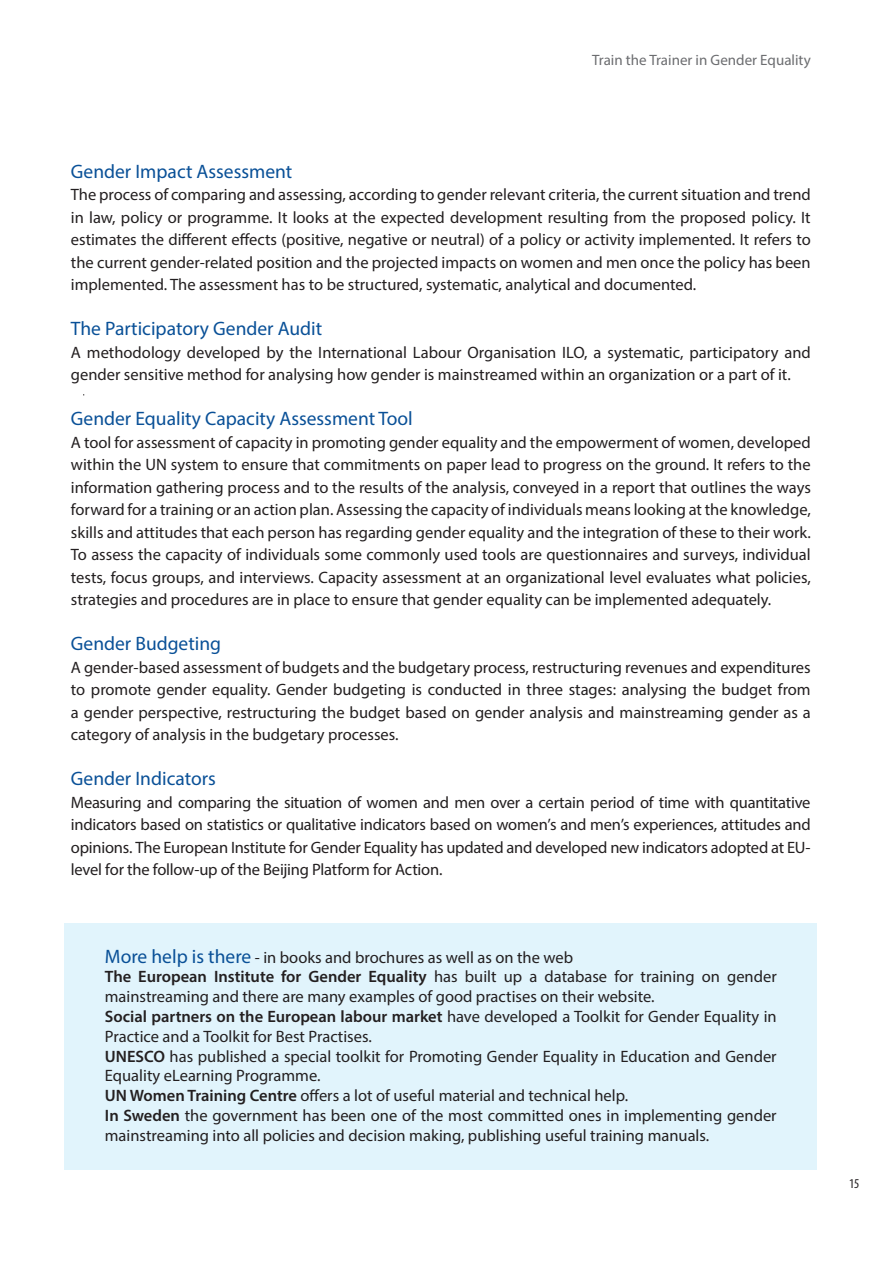
<style>
.page{position:relative;width:893px;height:1263px;background:#fff}
.page>*{position:absolute;margin:0;border:0;box-sizing:border-box;transform-origin:0 0}
.t1{font:19.5px "Myriad Pro";color:#095097}
.t2{font:16.5px/22.5px "Myriad Pro";color:#231f20;text-align:justify}
.t3{font:15px "Myriad Pro";color:#6c6d70}
.t4{font:condensed 13.5px "Myriad Pro";color:#231f20}
.s1{font-size:19.5px;color:#095097}
.s2{font-weight:600}
</style>
<div class="page">
<div style="left:64px;top:923px;width:753px;height:246px;background:#e1f4fc"></div>
<p class="t3" style="left:592px;top:51px;width:220px">Train the Trainer in Gender Equality</p>
<p class="t1" style="left:71px;top:159px;width:223px">Gender Impact Assessment</p>
<p class="t2" style="left:71px;top:183px;width:741px">The process of comparing and assessing, according to gender relevant criteria, the current situation and trend in law, policy or programme. It looks at the expected development resulting from the proposed policy. It estimates the different effects (positive, negative or neutral) of a policy or activity implemented. It refers to the current gender-related position and the projected impacts on women and men once the policy has been implemented. The assessment has to be structured, systematic, analytical and documented.</p>
<p class="t1" style="left:71px;top:317px;width:253px">The Participatory Gender Audit</p>
<p class="t2" style="left:71px;top:341px;width:741px">A methodology developed by the International Labour Organisation ILO, a systematic, participatory and gender sensitive method for analysing how gender is mainstreamed within an organization or a part of it.</p>
<p class="t1" style="left:71px;top:407px;width:343px">Gender Equality Capacity Assessment Tool</p>
<p class="t2" style="left:71px;top:431px;width:741px">A tool for assessment of capacity in promoting gender equality and the empowerment of women, developed within the UN system to ensure that commitments on paper lead to progress on the ground. It refers to the information gathering process and to the results of the analysis, conveyed in a report that outlines the ways forward for a training or an action plan. Assessing the capacity of individuals means looking at the knowledge, skills and attitudes that each person has regarding gender equality and the integration of these to their work.<br>To assess the capacity of individuals some commonly used tools are questionnaires and surveys, individual tests, focus groups, and interviews. Capacity assessment at an organizational level evaluates what policies, strategies and procedures are in place to ensure that gender equality can be implemented adequately.</p>
<p class="t1" style="left:71px;top:632px;width:152px">Gender Budgeting</p>
<p class="t2" style="left:71px;top:656px;width:741px">A gender-based assessment of budgets and the budgetary process, restructuring revenues and expenditures to promote gender equality. Gender budgeting is conducted in three stages: analysing the budget from a gender perspective, restructuring the budget based on gender analysis and mainstreaming gender as a category of analysis in the budgetary processes.</p>
<p class="t1" style="left:71px;top:767px;width:147px">Gender Indicators</p>
<p class="t2" style="left:71px;top:791px;width:741px">Measuring and comparing the situation of women and men over a certain period of time with quantitative indicators based on statistics or qualitative indicators based on women’s and men’s experiences, attitudes and opinions. The European Institute for Gender Equality has updated and developed new indicators adopted at EU&shy;level for the follow-up of the Beijing Platform for Action.</p>
<p class="t2" style="left:105px;top:947px;width:673px;line-height:19.8px;text-align:left"><span class="s1">More help is there</span> - in books and brochures as well as on the web<br><span class="s2">The European Institute for Gender Equality</span> has built up a database for training on gender mainstreaming and there are many examples of good practises on their website.<br><span class="s2">Social partners on the European labour market</span> have developed a Toolkit for Gender Equality in Practice and a Toolkit for Best Practises.<br><span class="s2">UNESCO</span> has published a special toolkit for Promoting Gender Equality in Education and Gender Equality eLearning Programme.<br><span class="s2">UN Women Training Centre</span> offers a lot of useful material and technical help.<br><span class="s2">In Sweden</span> the government has been one of the most committed ones in implementing gender mainstreaming into all policies and decision making, publishing useful training manuals.</p>
<p class="t4" style="left:849px;top:1175px;width:12px">15</p>
</div>
